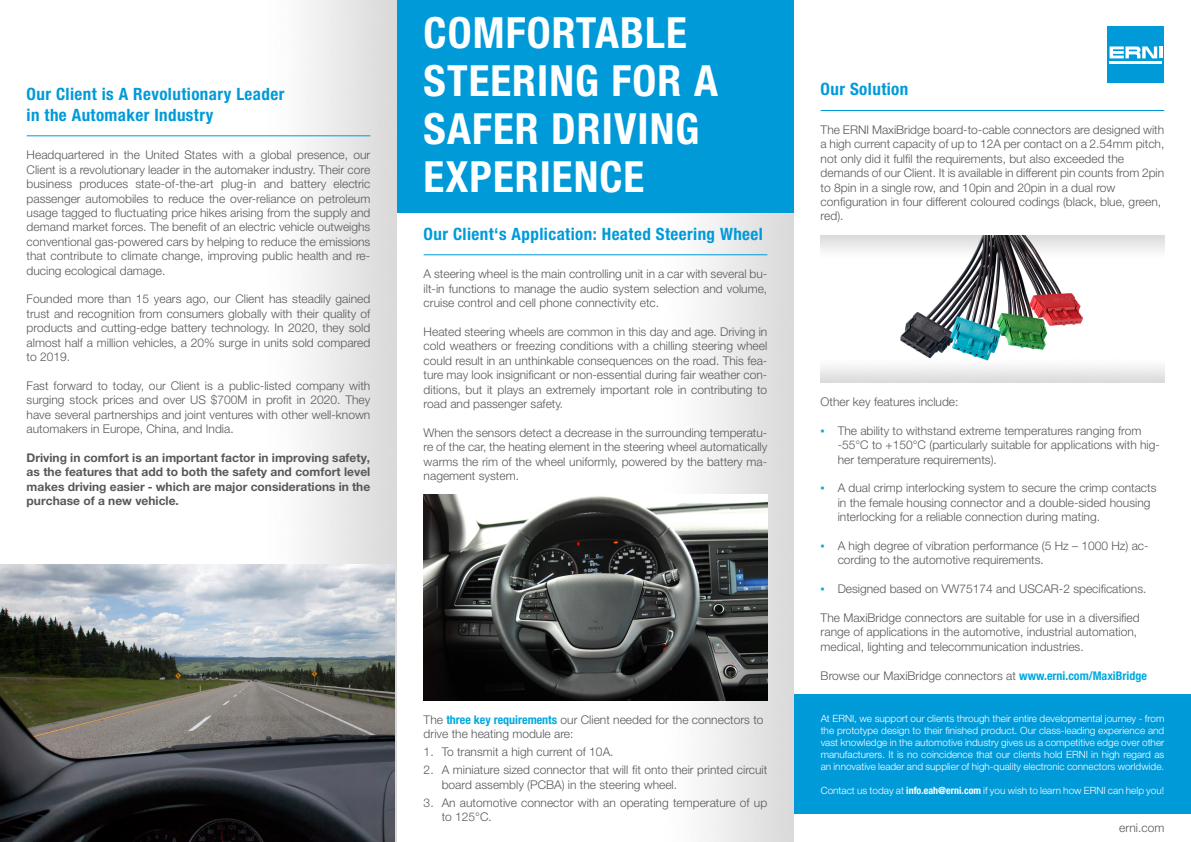
<style>
.page{position:relative;width:1191px;height:842px;background:#fff}
.page>*{position:absolute;margin:0;border:0;box-sizing:border-box;transform-origin:0 0}
.t1{font:700 condensed 43px/48px "Helvetica Neue LT Pro";letter-spacing:.025em;color:#fff}
.t2{font:700 condensed 17px "Helvetica Neue LT Pro";letter-spacing:.025em;color:#009ad9}
.t3{font:300 12px/14.4px "Helvetica Neue LT Pro";color:#57585a}
.t4{font:700 12px/14.4px "Helvetica Neue LT Pro";color:#57585a;text-align:justify}
.t5{font:300 10px/12px "Helvetica Neue LT Pro";color:#fff;text-align:justify}
.s1{font-weight:700;font-stretch:condensed;color:#00a9e0}
.s2{font-family:"Arial";font-weight:400;color:#00a9e0}
.s3{font-weight:700;font-stretch:condensed}
</style>
<div class="page">
<img style="left:26px;top:0;width:768px;height:842px">
<div style="left:397px;top:0;width:397px;height:213px;background:#009ad9"></div>
<div style="left:794px;top:695px;width:397px;height:119px;background:#009ad9"></div>
<img style="left:820px;top:235px;width:344px;height:147px">
<img style="left:424px;top:495px;width:343px;height:205px">
<img style="left:0;top:564px;width:394px;height:278px">
<hr style="left:27px;top:135px;width:343px;height:1px;background:#009ad9">
<hr style="left:820px;top:110px;width:344px;height:1px;background:#009ad9">
<hr style="left:424px;top:254px;width:343px;height:1px;background:#009ad9">
<div style="left:1107px;top:27px;width:57px;height:56px;background:#009ad9"></div>
<hr style="left:1109px;top:61px;width:53px;height:2px;background:#fff">
<svg style="left:1109px;top:46px;width:53px;height:12px"></svg>
<p class="t2" style="left:27px;top:84px;width:259px">Our Client is A Revolutionary Leader</p>
<p class="t2" style="left:27px;top:104px;width:188px">in the Automaker Industry</p>
<p class="t3" style="left:27px;top:148px;width:345px">Headquartered in the United States with a global presence, our<br>Client is a revolutionary leader in the automaker industry. Their core</p>
<p class="t3" style="left:27px;top:176px;width:345px;text-align:justify">business produces state-of-the-art plug-in and battery electric passenger automobiles to reduce the over-reliance on petroleum usage tagged to fluctuating price hikes arising from the supply and demand market forces. The benefit of an electric vehicle outweighs conventional gas-powered cars by helping to reduce the emissions that contribute to climate change, improving public health and re&shy;ducing ecological damage.</p>
<p class="t3" style="left:27px;top:292px;width:345px;text-align:justify">Founded more than 15 years ago, our Client has steadily gained trust and recognition from consumers globally with their quality of products and cutting-edge battery technology. In 2020, they sold almost half a million vehicles, a 20% surge in units sold compared to 2019.</p>
<p class="t3" style="left:27px;top:378px;width:345px;text-align:justify">Fast forward to today, our Client is a public-listed company with surging stock prices and over US $700M in profit in 2020. They have several partnerships and joint ventures with other well-known automakers in Europe, China, and India.</p>
<p class="t4" style="left:27px;top:450px;width:345px">Driving in comfort is an important factor in improving safety, as the features that add to both the safety and comfort level makes driving easier - which are major considerations in the purchase of a new vehicle.</p>
<p class="t1" style="left:424px;top:8px;width:296px">COMFORTABLE<br>STEERING FOR A<br>SAFER DRIVING<br>EXPERIENCE</p>
<p class="t2" style="left:424px;top:223px;width:341px">Our Client‘s Application: Heated Steering Wheel</p>
<p class="t3" style="left:424px;top:267px;width:345px;text-align:justify">A steering wheel is the main controlling unit in a car with several bu&shy;ilt-in functions to manage the audio system selection and volume, cruise control and cell phone connectivity etc.</p>
<p class="t3" style="left:424px;top:324px;width:345px;text-align:justify">Heated steering wheels are common in this day and age. Driving in cold weathers or freezing conditions with a chilling steering wheel could result in an unthinkable consequences on the road. This fea&shy;ture may look insignificant or non-essential during fair weather con&shy;ditions, but it plays an extremely important role in contributing to road and passenger safety.</p>
<p class="t3" style="left:424px;top:425px;width:345px;text-align:justify">When the sensors detect a decrease in the surrounding temperatu&shy;re of the car, the heating element in the steering wheel automatically warms the rim of the wheel uniformly, powered by the battery ma&shy;nagement system.</p>
<p class="t3" style="left:424px;top:712px;width:341px">The <span class="s1">three key requirements</span> our Client needed for the connectors to</p>
<p class="t3" style="left:424px;top:726px;width:151px">drive the heating module are:</p>
<p class="t3" style="left:424px;top:744px;width:191px">1. To transmit a high current of 10A.</p>
<p class="t3" style="left:442px;top:762px;width:327px;text-indent:-18px">2. A miniature sized connector that will fit onto their printed circuit board assembly (PCBA) in the steering wheel.</p>
<p class="t3" style="left:442px;top:795px;width:327px;text-indent:-18px">3. An automotive connector with an operating temperature of up to 125°C.</p>
<p class="t2" style="left:820px;top:79px;width:89px">Our Solution</p>
<p class="t3" style="left:820px;top:122px;width:345px">The ERNI MaxiBridge board-to-cable connectors are designed with</p>
<p class="t3" style="left:820px;top:137px;width:345px">a high current capacity of up to 12A per contact on a 2.54mm pitch,</p>
<p class="t3" style="left:820px;top:151px;width:305px">not only did it fulfil the requirements, but also exceeded the</p>
<p class="t3" style="left:820px;top:166px;width:345px">demands of our Client. It is available in different pin counts from 2pin</p>
<p class="t3" style="left:820px;top:180px;width:296px">to 8pin in a single row, and 10pin and 20pin in a dual row</p>
<p class="t3" style="left:820px;top:194px;width:342px">configuration in four different coloured codings (black, blue, green,</p>
<p class="t3" style="left:820px;top:209px;width:24px">red).</p>
<p class="t3" style="left:820px;top:394px;width:139px">Other key features include:</p>
<p class="t3" style="left:837px;top:423px;width:324px;text-indent:-17px"><span class="s2">▪</span> The ability to withstand extreme temperatures ranging from -55°C to +150°C (particularly suitable for applications with hig&shy;her temperature requirements).</p>
<p class="t3" style="left:837px;top:481px;width:320px;text-indent:-17px"><span class="s2">▪</span> A dual crimp interlocking system to secure the crimp contacts in the female housing connector and a double-sided housing interlocking for a reliable connection during mating.</p>
<p class="t3" style="left:837px;top:538px;width:312px;text-indent:-17px"><span class="s2">▪</span> A high degree of vibration performance (5 Hz – 1000 Hz) ac&shy;cording to the automotive requirements.</p>
<p class="t3" style="left:820px;top:581px;width:327px"><span class="s2">▪</span> Designed based on VW75174 and USCAR-2 specifications.</p>
<p class="t3" style="left:820px;top:610px;width:320px">The MaxiBridge connectors are suitable for use in a diversified</p>
<p class="t3" style="left:820px;top:625px;width:318px">range of applications in the automotive, industrial automation,</p>
<p class="t3" style="left:820px;top:639px;width:264px">medical, lighting and telecommunication industries.</p>
<p class="t3" style="left:820px;top:668px;width:328px">Browse our MaxiBridge connectors at <span class="s1">www.erni.com/MaxiBridge</span></p>
<p class="t5" style="left:820px;top:712px;width:345px">At ERNI, we support our clients through their entire developmental journey - from the prototype design to their finished product. Our class-leading experience and vast knowledge in the automotive industry gives us a competitive edge over other manufacturers. It is no coincidence that our clients hold ERNI in high regard as an innovative leader and supplier of high-quality electronic connectors worldwide.</p>
<p class="t5" style="left:820px;top:784px;width:345px">Contact us today at <span class="s3">info.eah@erni.com</span> if you wish to learn how ERNI can help you!</p>
<p class="t3" style="left:1119px;top:820px;width:47px">erni.com</p>
</div>
